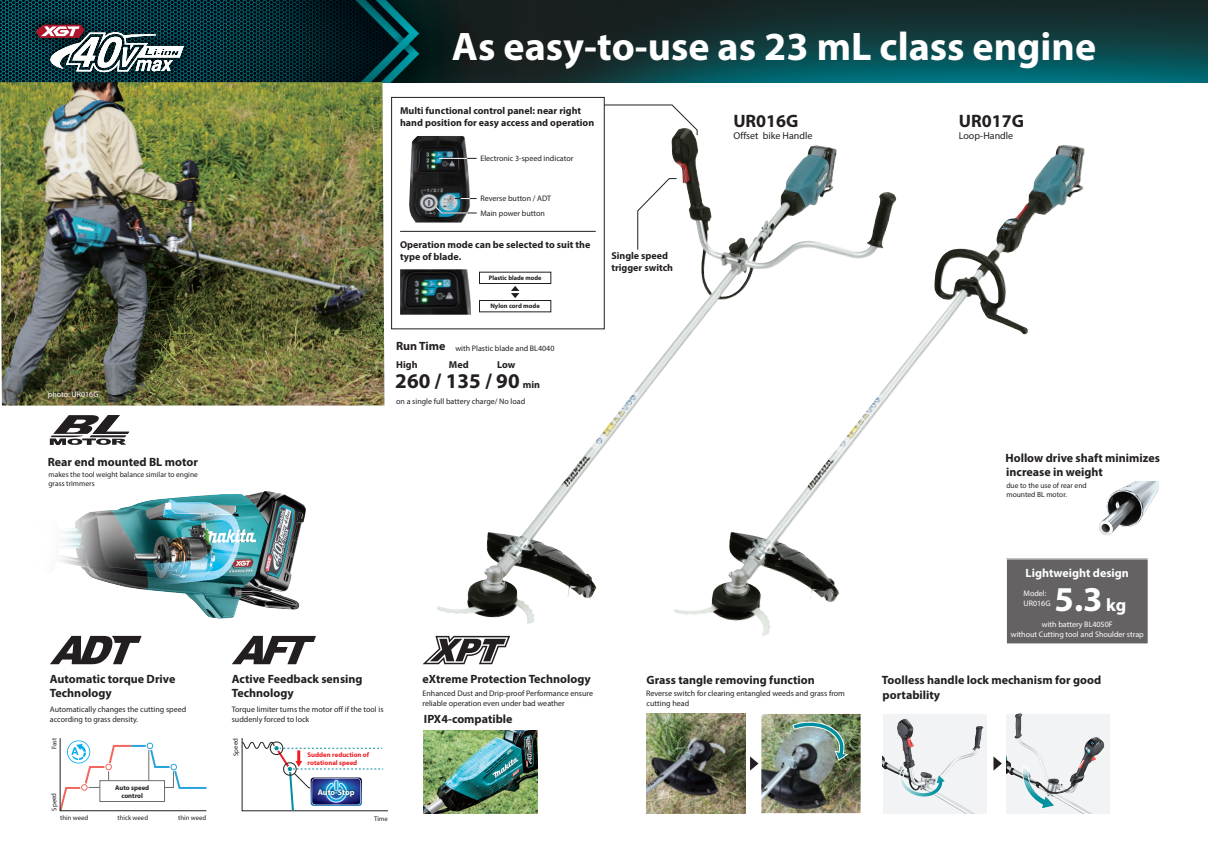
<style>
.page{position:relative;width:1208px;height:859px;background:#fff}
.page>*{position:absolute;margin:0;border:0;box-sizing:border-box;transform-origin:0 0}
.t1{font:700 40px "Myriad Pro";color:#fff}
.t2{font:700 35px "Myriad Pro";color:#fff}
.t3{font:700 21px "Myriad Pro";color:#231f20}
.t4{font:700 18px "Myriad Pro";color:#231f20}
.t5{font:700 12px/14.4px "Myriad Pro";color:#231f20}
.t6{font:700 12px "Myriad Pro";color:#fff}
.t7{font:700 10px/12px "Myriad Pro";color:#231f20}
.t8{font:10px "Myriad Pro";color:#231f20}
.t9{font:700 8.1px "Myriad Pro";color:#fff}
.t10{font:8px/10px "Myriad Pro";color:#231f20}
.t11{font:8px/10.5px "Myriad Pro";color:#fff;text-align:center}
.t12{font:7.5px/8.6px "Myriad Pro";color:#231f20}
.t13{font:6.8px "Myriad Pro";color:#231f20}
.t14{font:700 6.8px/8.5px "Myriad Pro";color:#ee1d23}
.t15{font:700 6.8px/8.5px "Myriad Pro";color:#231f20;text-align:center}
.t16{font:700 6.5px "Myriad Pro";color:#231f20;scale:.96 1}
.t17{font:700 6.5px "Myriad Pro";color:#231f20}
.s1{font-size:18px}
</style>
<div class="page">
<img style="left:0;top:0;width:1208px;height:83px">
<svg style="left:36px;top:25px;width:148px;height:47px"></svg>
<img style="left:710px;top:145px;width:352px;height:491px">
<img style="left:437px;top:129px;width:273px;height:495px">
<img style="left:0;top:82px;width:384px;height:324px">
<img style="left:424px;top:731px;width:113px;height:82px">
<img style="left:646px;top:714px;width:100px;height:99px">
<img style="left:761px;top:714px;width:99px;height:99px">
<svg style="left:791px;top:720px;width:60px;height:42px;background:#7a958c"></svg>
<svg style="left:750px;top:756px;width:8px;height:15px"></svg>
<svg style="left:993px;top:756px;width:9px;height:15px"></svg>
<img style="left:1006px;top:714px;width:104px;height:99px">
<svg style="left:1020px;top:765px;width:35px;height:45px"></svg>
<img style="left:882px;top:714px;width:104px;height:99px">
<svg style="left:898px;top:766px;width:47px;height:31px"></svg>
<img style="left:60px;top:491px;width:246px;height:128px">
<img style="left:1099px;top:482px;width:59px;height:53px">
<svg style="left:604px;top:104px;width:93px;height:32px"></svg>
<svg style="left:637px;top:178px;width:40px;height:72px"></svg>
<svg style="left:50px;top:415px;width:79px;height:30px"></svg>
<svg style="left:50px;top:636px;width:92px;height:28px"></svg>
<svg style="left:232px;top:636px;width:84px;height:28px"></svg>
<svg style="left:241px;top:738px;width:147px;height:74px"></svg>
<img style="left:306px;top:784px;width:60px;height:17px">
<img style="left:409px;top:136px;width:61px;height:87px">
<div style="left:391px;top:97px;width:213px;height:232px;border:1px solid #231f20"></div>
<hr style="left:445px;top:158px;width:32px;height:1px;background:#231f20">
<svg style="left:455px;top:198px;width:22px;height:1px"></svg>
<svg style="left:434px;top:205px;width:43px;height:8px"></svg>
<svg style="left:439px;top:158px;width:28px;height:1px"></svg>
<svg style="left:511px;top:286px;width:8px;height:12px"></svg>
<div style="left:479px;top:300px;width:72px;height:12px;border:1px solid #231f20"></div>
<div style="left:479px;top:272px;width:72px;height:12px;border:1px solid #231f20"></div>
<img style="left:400px;top:269px;width:71px;height:46px">
<hr style="left:400px;top:231px;width:196px;height:1px;background:#231f20">
<svg style="left:423px;top:636px;width:87px;height:28px"></svg>
<div style="left:1006px;top:559px;width:142px;height:85px;background:#656263"></div>
<svg style="left:59px;top:738px;width:148px;height:74px"></svg>
<p class="t11" style="left:48px;top:389px;width:52px">photo: UR016G</p>
<h3 class="t5" style="left:48px;top:454px;width:152px">Rear end mounted BL motor</h3>
<p class="t12" style="left:48px;top:470px;width:151px">makes the tool weight balance similar to engine grass trimmers</p>
<h1 class="t1" style="left:452px;top:21px;width:645px">As easy-to-use as 23 mL class engine</h1>
<p class="t7" style="left:400px;top:105px;width:196px">Multi functional control panel: near right hand position for easy access and operation</p>
<p class="t10" style="left:480px;top:153px;width:94px">Electronic 3-speed indicator</p>
<p class="t10" style="left:480px;top:193px;width:72px">Reverse button / ADT</p>
<p class="t10" style="left:480px;top:208px;width:66px">Main power button</p>
<p class="t7" style="left:400px;top:238px;width:192px">Operation mode can be selected to suit the type of blade.</p>
<p class="t16" style="left:489px;top:273px;width:56px">Plastic blade mode</p>
<p class="t17" style="left:490px;top:302px;width:51px">Nylon cord mode</p>
<h3 class="t5" style="left:396px;top:339px;width:51px">Run Time</h3>
<h3 class="t3" style="left:395px;top:368px;width:126px">260 / 135 / 90</h3>
<p class="t10" style="left:455px;top:343px;width:101px">with Plastic blade and BL4040</p>
<p class="t7" style="left:396px;top:359px;width:23px">High</p>
<p class="t7" style="left:449px;top:359px;width:21px">Med</p>
<p class="t7" style="left:497px;top:359px;width:20px">Low</p>
<p class="t7" style="left:523px;top:379px;width:19px">min</p>
<p class="t10" style="left:396px;top:396px;width:131px">on a single full battery charge/ No load</p>
<p class="t7" style="left:611px;top:250px;width:63px">Single speed trigger switch</p>
<h3 class="t4" style="left:733px;top:109px;width:67px">UR016G</h3>
<p class="t8" style="left:733px;top:130px;width:81px">Offset bike Handle</p>
<h3 class="t4" style="left:959px;top:109px;width:67px">UR017G</h3>
<p class="t8" style="left:959px;top:130px;width:56px">Loop-Handle</p>
<h3 class="t5" style="left:1005px;top:450px;width:156px">Hollow drive shaft minimizes increase in weight</h3>
<p class="t12" style="left:1006px;top:481px;width:82px">due to the use of rear end mounted BL motor.</p>
<h3 class="t5" style="left:50px;top:671px;width:127px">Automatic torque Drive<br>Technology</h3>
<h3 class="t5" style="left:232px;top:671px;width:132px">Active Feedback sensing<br>Technology</h3>
<p class="t10" style="left:232px;top:704px;width:153px">Torque limiter turns the motor off if the tool is suddenly forced to lock</p>
<p class="t10" style="left:50px;top:704px;width:138px">Automatically changes the cutting speed according to grass density.</p>
<p class="t13" style="left:50px;top:749px;width:13px;rotate:-91deg">Fast</p>
<p class="t13" style="left:50px;top:811px;width:19px;rotate:-92deg">Speed</p>
<p class="t15" style="left:115px;top:783px;width:36px">Auto speed control</p>
<p class="t13" style="left:60px;top:814px;width:30px">thin weed</p>
<p class="t13" style="left:117px;top:814px;width:32px">thick weed</p>
<p class="t13" style="left:178px;top:814px;width:30px">thin weed</p>
<p class="t13" style="left:232px;top:756px;width:19px;rotate:-92deg">Speed</p>
<p class="t14" style="left:308px;top:750px;width:63px">Sudden reduction of rotational speed</p>
<p class="t9" style="left:318px;top:787px;width:39px">Auto-Stop</p>
<p class="t13" style="left:374px;top:814px;width:15px">Time</p>
<h3 class="t5" style="left:422px;top:671px;width:170px">eXtreme Protection Technology</h3>
<p class="t10" style="left:422px;top:688px;width:172px">Enhanced Dust and Drip-proof Performance ensure reliable operation even under bad weather</p>
<h3 class="t5" style="left:424px;top:711px;width:90px">IPX4-compatible</h3>
<h3 class="t6" style="left:1025px;top:565px;width:105px">Lightweight design</h3>
<h2 class="t2" style="left:1054px;top:576px;width:73px">5.3 <span class="s1">kg</span></h2>
<p class="t11" style="left:1023px;top:588px;width:28px;line-height:10px;text-align:left">Model:<br>UR016G</p>
<p class="t11" style="left:1010px;top:619px;width:134px">with battery BL4050F<br>without Cutting tool and Shoulder strap</p>
<h3 class="t5" style="left:646px;top:673px;width:170px">Grass tangle removing function</h3>
<h3 class="t5" style="left:882px;top:673px;width:221px">Toolless handle lock mechanism for good</h3>
<p class="t10" style="left:646px;top:688px;width:200px">Reverse switch for clearing entangled weeds and grass from</p>
<h3 class="t5" style="left:882px;top:687px;width:59px">portability</h3>
<p class="t10" style="left:646px;top:698px;width:44px">cutting head</p>
</div>
